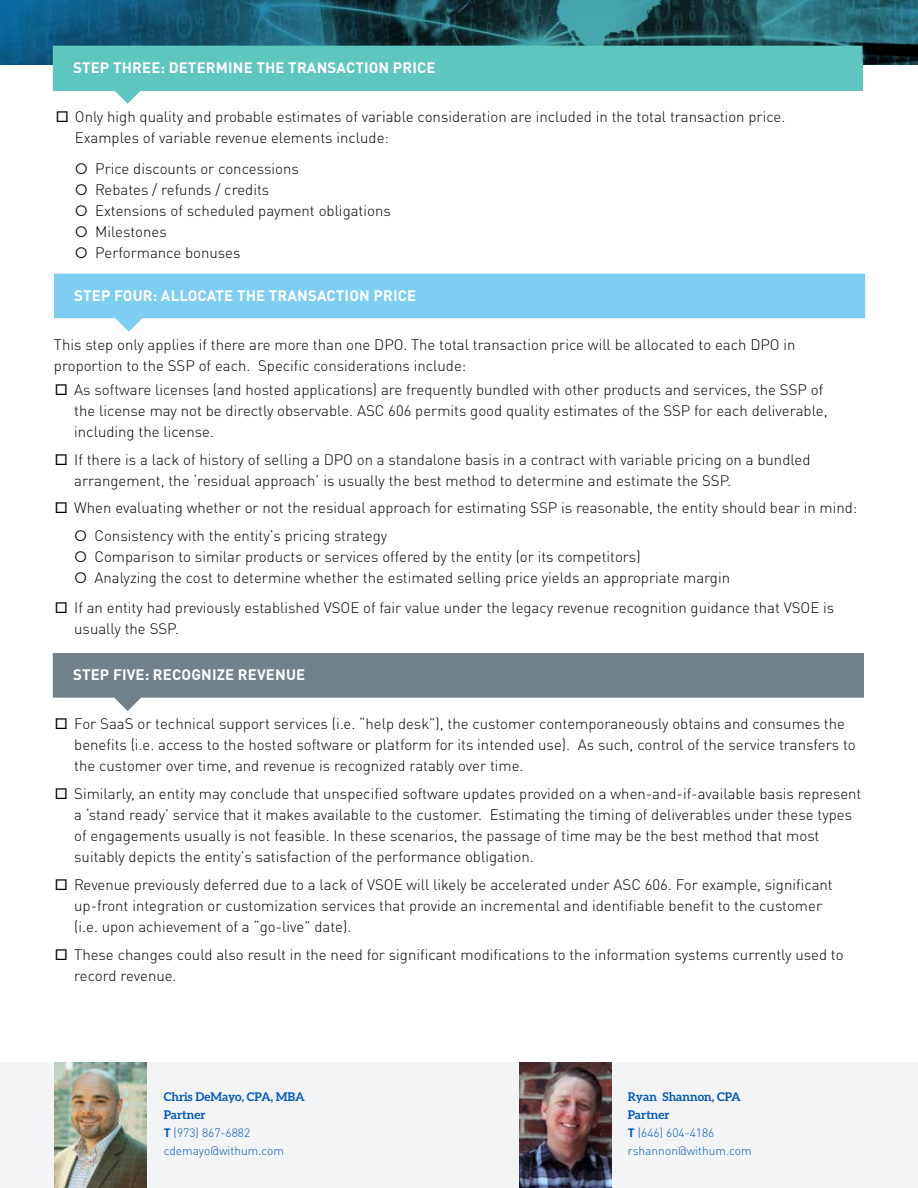
<style>
.page{position:relative;width:918px;height:1188px;background:#fff}
.page>*{position:absolute;margin:0;border:0;box-sizing:border-box;transform-origin:0 0}
.t1{font:300 15px/21px "DINOT";color:#000}
.t2{font:700 15px "DINOT";letter-spacing:.01em;color:#fff}
.t3{font:300 12px/18px "DINOT";color:#0057b8}
.t4{font:700 12px/18px "Aleo";color:#0057b8}
.s1{font-weight:700}
.s2{font-weight:400}
</style>
<div class="page">
<img style="left:0;top:0;width:918px;height:65px">
<svg style="left:54px;top:274px;width:811px;height:58px;fill:#7dcef1"></svg>
<svg style="left:53px;top:653px;width:811px;height:58px;fill:#72808a"></svg>
<svg style="left:53px;top:46px;width:809px;height:58px;fill:#5fc5bf"></svg>
<div style="left:53px;top:62px;width:809px;height:29px;background:#5fc5bf"></div>
<div style="left:0;top:1063px;width:918px;height:125px;background:#f3f4f5"></div>
<img style="left:519px;top:1063px;width:93px;height:125px">
<img style="left:54px;top:1063px;width:92px;height:125px">
<p class="t2" style="left:73px;top:56px;width:364px">STEP THREE: DETERMINE THE TRANSACTION PRICE</p>
<p class="t1" style="left:75px;top:105px;width:712px;text-indent:-20px"><span class="s1">□</span> Only high quality and probable estimates of variable consideration are included in the total transaction price.<br>Examples of variable revenue elements include:</p>
<p class="t1" style="left:75px;top:157px;width:225px"><span class="s2">○</span> Price discounts or concessions</p>
<p class="t1" style="left:75px;top:178px;width:196px"><span class="s2">○</span> Rebates / refunds / credits</p>
<p class="t1" style="left:75px;top:199px;width:317px"><span class="s2">○</span> Extensions of scheduled payment obligations</p>
<p class="t1" style="left:75px;top:220px;width:93px"><span class="s2">○</span> Milestones</p>
<p class="t1" style="left:75px;top:241px;width:167px"><span class="s2">○</span> Performance bonuses</p>
<p class="t2" style="left:74px;top:284px;width:343px">STEP FOUR: ALLOCATE THE TRANSACTION PRICE</p>
<p class="t1" style="left:54px;top:333px;width:743px">This step only applies if there are more than one DPO. The total transaction price will be allocated to each DPO in proportion to the SSP of each. Specific considerations include:</p>
<p class="t1" style="left:74px;top:378px;width:755px;text-indent:-20px"><span class="s1">□</span> As software licenses (and hosted applications) are frequently bundled with other products and services, the SSP of the license may not be directly observable. ASC 606 permits good quality estimates of the SSP for each deliverable, including the license.</p>
<p class="t1" style="left:74px;top:448px;width:738px;text-indent:-20px"><span class="s1">□</span> If there is a lack of history of selling a DPO on a standalone basis in a contract with variable pricing on a bundled arrangement, the ‘residual approach’ is usually the best method to determine and estimate the SSP.</p>
<p class="t1" style="left:54px;top:496px;width:805px"><span class="s1">□</span> When evaluating whether or not the residual approach for estimating SSP is reasonable, the entity should bear in mind:</p>
<p class="t1" style="left:74px;top:524px;width:314px"><span class="s2">○</span> Consistency with the entity’s pricing strategy</p>
<p class="t1" style="left:74px;top:545px;width:568px"><span class="s2">○</span> Comparison to similar products or services offered by the entity (or its competitors)</p>
<p class="t1" style="left:74px;top:566px;width:657px"><span class="s2">○</span> Analyzing the cost to determine whether the estimated selling price yields an appropriate margin</p>
<p class="t1" style="left:74px;top:596px;width:762px;text-indent:-20px"><span class="s1">□</span> If an entity had previously established VSOE of fair value under the legacy revenue recognition guidance that VSOE is usually the SSP.</p>
<p class="t2" style="left:73px;top:663px;width:234px">STEP FIVE: RECOGNIZE REVENUE</p>
<p class="t1" style="left:74px;top:712px;width:783px;text-indent:-20px"><span class="s1">□</span> For SaaS or technical support services (i.e. “help desk”), the customer contemporaneously obtains and consumes the benefits (i.e. access to the hosted software or platform for its intended use). As such, control of the service transfers to the customer over time, and revenue is recognized ratably over time.</p>
<p class="t1" style="left:74px;top:782px;width:789px;text-indent:-20px"><span class="s1">□</span> Similarly, an entity may conclude that unspecified software updates provided on a when-and-if-available basis represent a ‘stand ready’ service that it makes available to the customer. Estimating the timing of deliverables under these types of engagements usually is not feasible. In these scenarios, the passage of time may be the best method that most suitably depicts the entity’s satisfaction of the performance obligation.</p>
<p class="t1" style="left:74px;top:873px;width:760px;text-indent:-20px"><span class="s1">□</span> Revenue previously deferred due to a lack of VSOE will likely be accelerated under ASC 606. For example, significant up-front integration or customization services that provide an incremental and identifiable benefit to the customer (i.e. upon achievement of a “go-live” date).</p>
<p class="t1" style="left:74px;top:942px;width:771px;text-indent:-20px"><span class="s1">□</span> These changes could also result in the need for significant modifications to the information systems currently used to record revenue.</p>
<p class="t4" style="left:164px;top:1088px;width:143px">Chris DeMayo, CPA, MBA<br>Partner</p>
<p class="t3" style="left:164px;top:1123px;width:122px"><span class="s1">T</span> (973) 867-6882 cdemayo@withum.com</p>
<p class="t4" style="left:628px;top:1088px;width:115px">Ryan Shannon, CPA<br>Partner</p>
<p class="t3" style="left:628px;top:1123px;width:125px"><span class="s1">T</span> (646) 604-4186 rshannon@withum.com</p>
</div>
